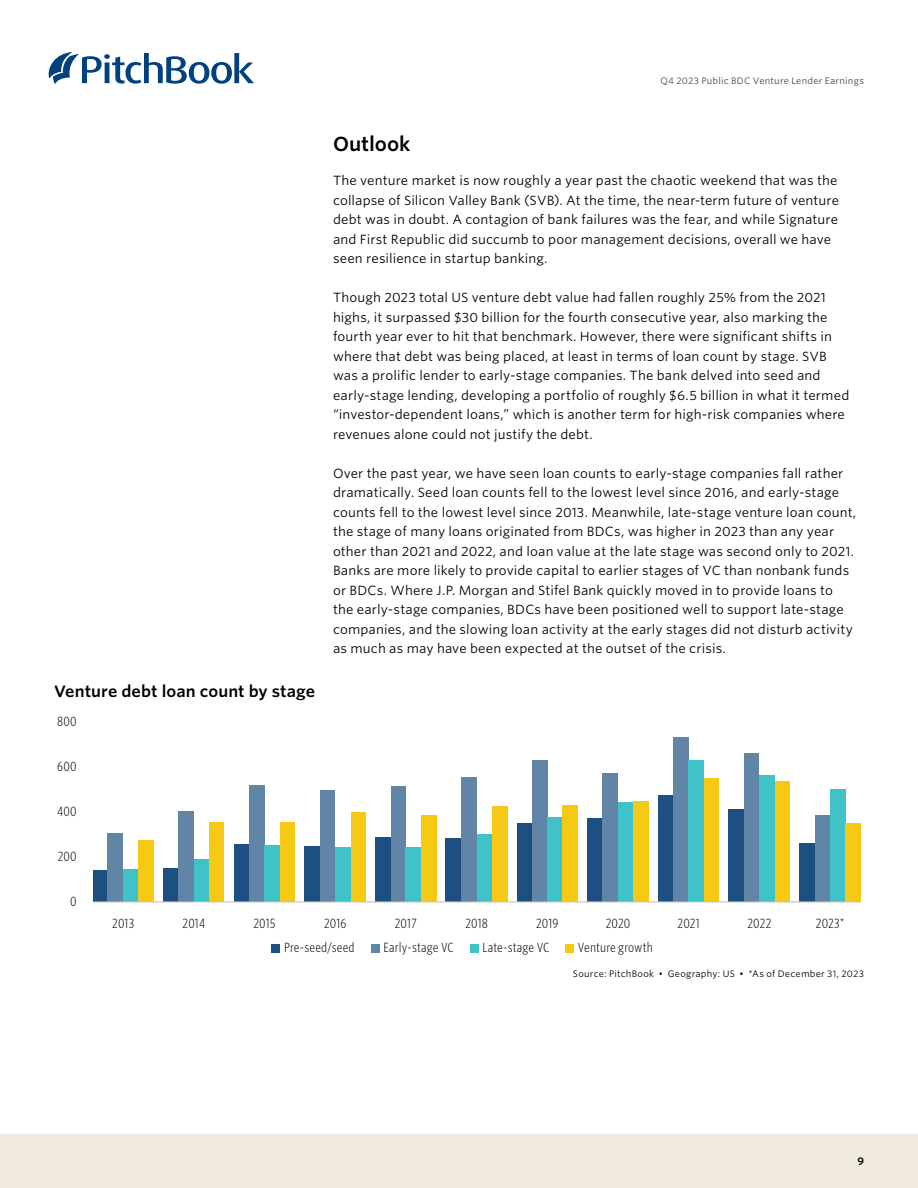
<style>
.page{position:relative;width:918px;height:1188px;background:#fff}
.page>*{position:absolute;margin:0;border:0;box-sizing:border-box;transform-origin:0 0}
.AN_Section_title{font:600 19.5px "Whitney S Sm";color:#000}
.AN_Chart___table_title{font:600 15.75px "Whitney S Sm";letter-spacing:.005em;color:#000}
.AN_Body_copy{font:12.75px/19.5px "Whitney S Sm";letter-spacing:.01em;color:#000}
.t1{font:300 12.75px "Whitney Cond S Sm";letter-spacing:.01em;color:#000}
.t2{font:600 10.5px "Whitney S Sm";color:#000}
.AN_CR_Source_tag{font:9px "Whitney S Sm";letter-spacing:.025em;color:#000}
.AN_Header{font:9px "Whitney S Sm";letter-spacing:.025em;color:#484643}
</style>
<div class="page">
<svg style="left:49px;top:52px;width:205px;height:32px"></svg>
<div style="left:0;top:1134px;width:918px;height:54px;background:#f0ebde"></div>
<div style="left:729px;top:809px;width:15px;height:93px;background:#1d5080"></div>
<div style="left:658px;top:795px;width:15px;height:107px;background:#1d5080"></div>
<div style="left:587px;top:818px;width:15px;height:84px;background:#1d5080"></div>
<div style="left:517px;top:824px;width:15px;height:78px;background:#1d5080"></div>
<div style="left:446px;top:839px;width:15px;height:63px;background:#1d5080"></div>
<div style="left:375px;top:838px;width:16px;height:64px;background:#1d5080"></div>
<div style="left:304px;top:847px;width:16px;height:55px;background:#1d5080"></div>
<div style="left:234px;top:844px;width:15px;height:58px;background:#1d5080"></div>
<div style="left:163px;top:868px;width:15px;height:34px;background:#1d5080"></div>
<div style="left:744px;top:753px;width:15px;height:149px;background:#6185a6"></div>
<div style="left:673px;top:737px;width:16px;height:165px;background:#6185a6"></div>
<div style="left:602px;top:773px;width:16px;height:129px;background:#6185a6"></div>
<div style="left:532px;top:760px;width:15px;height:142px;background:#6185a6"></div>
<div style="left:461px;top:777px;width:16px;height:125px;background:#6185a6"></div>
<div style="left:391px;top:786px;width:15px;height:116px;background:#6185a6"></div>
<div style="left:320px;top:791px;width:15px;height:111px;background:#6185a6"></div>
<div style="left:249px;top:785px;width:15px;height:117px;background:#6185a6"></div>
<div style="left:178px;top:812px;width:16px;height:90px;background:#6185a6"></div>
<div style="left:759px;top:775px;width:16px;height:127px;background:#40c2c9"></div>
<div style="left:689px;top:760px;width:15px;height:142px;background:#40c2c9"></div>
<div style="left:618px;top:803px;width:15px;height:99px;background:#40c2c9"></div>
<div style="left:547px;top:817px;width:15px;height:85px;background:#40c2c9"></div>
<div style="left:477px;top:835px;width:15px;height:67px;background:#40c2c9"></div>
<div style="left:406px;top:848px;width:15px;height:54px;background:#40c2c9"></div>
<div style="left:335px;top:848px;width:16px;height:54px;background:#40c2c9"></div>
<div style="left:264px;top:846px;width:16px;height:56px;background:#40c2c9"></div>
<div style="left:194px;top:860px;width:15px;height:42px;background:#40c2c9"></div>
<div style="left:799px;top:843px;width:16px;height:59px;background:#1d5080"></div>
<div style="left:815px;top:816px;width:15px;height:86px;background:#6185a6"></div>
<div style="left:830px;top:790px;width:15px;height:112px;background:#40c2c9"></div>
<div style="left:845px;top:824px;width:16px;height:78px;background:#f5c914"></div>
<div style="left:775px;top:782px;width:15px;height:120px;background:#f5c914"></div>
<div style="left:704px;top:779px;width:15px;height:123px;background:#f5c914"></div>
<div style="left:633px;top:802px;width:16px;height:100px;background:#f5c914"></div>
<div style="left:562px;top:805px;width:16px;height:97px;background:#f5c914"></div>
<div style="left:492px;top:806px;width:15px;height:96px;background:#f5c914"></div>
<div style="left:421px;top:816px;width:16px;height:86px;background:#f5c914"></div>
<div style="left:351px;top:813px;width:15px;height:89px;background:#f5c914"></div>
<div style="left:280px;top:822px;width:15px;height:80px;background:#f5c914"></div>
<div style="left:209px;top:822px;width:15px;height:80px;background:#f5c914"></div>
<div style="left:93px;top:871px;width:15px;height:31px;background:#1d5080"></div>
<div style="left:108px;top:833px;width:15px;height:69px;background:#6185a6"></div>
<div style="left:123px;top:870px;width:15px;height:32px;background:#40c2c9"></div>
<div style="left:138px;top:840px;width:16px;height:62px;background:#f5c914"></div>
<div style="left:271px;top:944px;width:9px;height:9px;background:#1c5080"></div>
<div style="left:371px;top:944px;width:9px;height:9px;background:#6185a6"></div>
<div style="left:470px;top:944px;width:9px;height:9px;background:#40c2c9"></div>
<div style="left:565px;top:944px;width:9px;height:9px;background:#f5c914"></div>
<hr style="left:93px;top:902px;width:768px;height:1px;background:#c0bcb2">
<p class="AN_Header" style="left:660px;top:75px;width:205px">Q4 2023 Public BDC Venture Lender Earnings</p>
<p class="AN_Chart___table_title" style="left:54px;top:680px;width:263px">Venture debt loan count by stage</p>
<p class="t1" style="left:57px;top:713px;width:21px">800</p>
<p class="t1" style="left:57px;top:758px;width:21px">600</p>
<p class="t1" style="left:57px;top:803px;width:21px">400</p>
<p class="t1" style="left:58px;top:849px;width:21px">200</p>
<p class="t1" style="left:70px;top:894px;width:8px">0</p>
<p class="AN_Section_title" style="left:333px;top:130px;width:79px">Outlook</p>
<p class="AN_Body_copy" style="left:333px;top:170px;width:508px">The venture market is now roughly a year past the chaotic weekend that was the collapse of Silicon Valley Bank (SVB). At the time, the near-term future of venture debt was in doubt. A contagion of bank failures was the fear, and while Signature and First Republic did succumb to poor management decisions, overall we have seen resilience in startup banking.</p>
<p class="AN_Body_copy" style="left:333px;top:287px;width:518px">Though 2023 total US venture debt value had fallen roughly 25% from the 2021 highs, it surpassed $30 billion for the fourth consecutive year, also marking the fourth year ever to hit that benchmark. However, there were significant shifts in where that debt was being placed, at least in terms of loan count by stage. SVB was a prolific lender to early-stage companies. The bank delved into seed and early-stage lending, developing a portfolio of roughly $6.5 billion in what it termed “investor-dependent loans,” which is another term for high-risk companies where revenues alone could not justify the debt.</p>
<p class="AN_Body_copy" style="left:333px;top:463px;width:525px">Over the past year, we have seen loan counts to early-stage companies fall rather dramatically. Seed loan counts fell to the lowest level since 2016, and early-stage counts fell to the lowest level since 2013. Meanwhile, late-stage venture loan count, the stage of many loans originated from BDCs, was higher in 2023 than any year other than 2021 and 2022, and loan value at the late stage was second only to 2021.<br>Banks are more likely to provide capital to earlier stages of VC than nonbank funds or BDCs. Where J.P. Morgan and Stifel Bank quickly moved in to provide loans to the early-stage companies, BDCs have been positioned well to support late-stage companies, and the slowing loan activity at the early stages did not disturb activity as much as may have been expected at the outset of the crisis.</p>
<p class="t1" style="left:112px;top:915px;width:23px">2013</p>
<p class="t1" style="left:183px;top:915px;width:24px">2014</p>
<p class="t1" style="left:254px;top:915px;width:24px">2015</p>
<p class="t1" style="left:324px;top:915px;width:24px">2016</p>
<p class="t1" style="left:395px;top:915px;width:24px">2017</p>
<p class="t1" style="left:465px;top:915px;width:24px">2018</p>
<p class="t1" style="left:536px;top:915px;width:24px">2019</p>
<p class="t1" style="left:606px;top:915px;width:26px">2020</p>
<p class="t1" style="left:678px;top:915px;width:24px">2021</p>
<p class="t1" style="left:747px;top:915px;width:26px">2022</p>
<p class="t1" style="left:816px;top:915px;width:30px">2023*</p>
<p class="t1" style="left:284px;top:940px;width:72px">Pre-seed/seed</p>
<p class="t1" style="left:383px;top:940px;width:72px">Early-stage VC</p>
<p class="t1" style="left:482px;top:940px;width:69px">Late-stage VC</p>
<p class="t1" style="left:578px;top:940px;width:77px">Venture growth</p>
<p class="AN_CR_Source_tag" style="left:573px;top:968px;width:293px">Source: PitchBook • Geography: US • *As of December 31, 2023</p>
<p class="t2" style="left:857px;top:1154px;width:8px">9</p>
</div>
